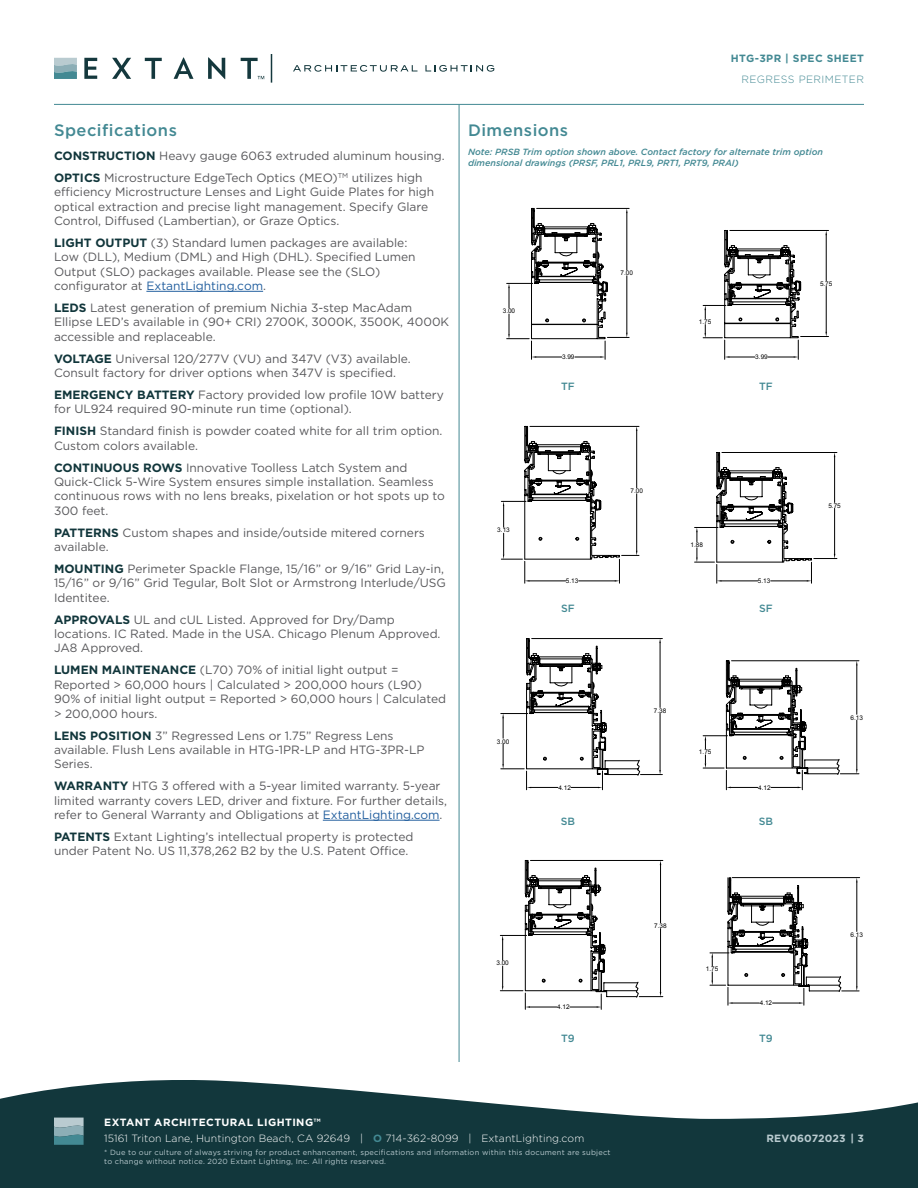
<style>
.page{position:relative;width:918px;height:1188px;background:#fff}
.page>*{position:absolute;margin:0;border:0;box-sizing:border-box;transform-origin:0 0}
.t1{font:500 16.5px "Gotham";letter-spacing:.03em;color:#438993}
.t2{font:12px/14.4px "Gotham";color:#58585b}
.t3{font:300 10.5px/16.5px "Gotham";letter-spacing:.01em;color:#fff}
.t4{font:700 10.5px "Gotham";letter-spacing:.04em;color:#438993}
.t5{font:300 10.5px "Gotham";letter-spacing:.04em;color:#438993}
.t6{font:500 10.5px "Gotham";color:#438993}
.t7{font:700 10.5px "Gotham";letter-spacing:.01em;color:#b9cbd0}
.t8{font:italic 500 9px/10.8px "Gotham";color:#438993}
.t9{font:7.5px/9px "Gotham";letter-spacing:.03em;color:#b9cbd0}
.t10{font:6.45px "Arial";color:#000}
.s1{font-weight:700;color:#11363b}
.s2{color:#215e9e}
.s3{font-weight:700}
.s4{font-weight:700;color:#438993}
</style>
<div class="page">
<svg style="left:0;top:1080px;width:918px;height:108px;fill:#12373c"></svg>
<svg style="left:54px;top:1118px;width:30px;height:27px"></svg>
<svg style="left:84px;top:58px;width:13px;height:21px"></svg>
<svg style="left:112px;top:58px;width:19px;height:21px"></svg>
<svg style="left:145px;top:58px;width:17px;height:21px"></svg>
<svg style="left:174px;top:57px;width:20px;height:22px"></svg>
<svg style="left:208px;top:57px;width:17px;height:22px"></svg>
<svg style="left:54px;top:58px;width:23px;height:21px"></svg>
<svg style="left:241px;top:58px;width:23px;height:21px"></svg>
<svg style="left:271px;top:54px;width:1px;height:29px"></svg>
<svg style="left:293px;top:65px;width:124px;height:7px"></svg>
<svg style="left:425px;top:65px;width:69px;height:7px"></svg>
<hr style="left:54px;top:104px;width:810px;height:1px;background:#438993">
<hr style="left:459px;top:105px;width:1px;height:957px;background:#438993">
<hr style="left:146px;top:291px;width:117px;height:1px;background:#215e9e">
<hr style="left:323px;top:820px;width:117px;height:1px;background:#215e9e">
<svg style="left:507px;top:208px;width:122px;height:151px"></svg>
<svg style="left:703px;top:230px;width:126px;height:129px"></svg>
<svg style="left:501px;top:426px;width:138px;height:157px"></svg>
<svg style="left:695px;top:452px;width:142px;height:131px"></svg>
<svg style="left:501px;top:638px;width:161px;height:152px"></svg>
<svg style="left:703px;top:661px;width:156px;height:129px"></svg>
<svg style="left:500px;top:860px;width:163px;height:150px"></svg>
<svg style="left:710px;top:878px;width:149px;height:127px"></svg>
<hr style="left:732px;top:877px;width:128px;height:1px;background:#000">
<h1 class="t1" style="left:54px;top:120px;width:124px">Specifications</h1>
<p class="t2" style="left:54px;top:144px;width:392px;line-height:21.9px"><span class="s1">CONSTRUCTION</span> Heavy gauge 6063 extruded aluminum housing.<br><span class="s1">OPTICS</span> Microstructure EdgeTech Optics (MEO)<sup>TM</sup> utilizes high</p>
<p class="t2" style="left:54px;top:184px;width:382px">efficiency Microstructure Lenses and Light Guide Plates for high optical extraction and precise light management. Specify Glare<br>Control, Diffused (Lambertian), or Graze Optics.</p>
<p class="t2" style="left:54px;top:235px;width:363px"><span class="s1">LIGHT OUTPUT</span> (3) Standard lumen packages are available:<br>Low (DLL), Medium (DML) and High (DHL). Specified Lumen Output (SLO) packages available. Please see the (SLO) configurator at <span class="s2">ExtantLighting.com</span>.</p>
<p class="t2" style="left:54px;top:300px;width:397px"><span class="s1">LEDS</span> Latest generation of premium Nichia 3-step MacAdam<br>Ellipse LED’s available in (90+ CRI) 2700K, 3000K, 3500K, 4000K accessible and replaceable.</p>
<p class="t2" style="left:54px;top:351px;width:358px"><span class="s1">VOLTAGE</span> Universal 120/277V (VU) and 347V (V3) available.<br>Consult factory for driver options when 347V is specified.</p>
<p class="t2" style="left:54px;top:387px;width:391px"><span class="s1">EMERGENCY BATTERY</span> Factory provided low profile 10W battery for UL924 required 90-minute run time (optional).</p>
<p class="t2" style="left:54px;top:424px;width:390px"><span class="s1">FINISH</span> Standard finish is powder coated white for all trim option.<br>Custom colors available.</p>
<p class="t2" style="left:54px;top:460px;width:393px"><span class="s1">CONTINUOUS ROWS</span> Innovative Toolless Latch System and Quick-Click 5-Wire System ensures simple installation. Seamless continuous rows with no lens breaks, pixelation or hot spots up to 300 feet.</p>
<p class="t2" style="left:54px;top:525px;width:372px"><span class="s1">PATTERNS</span> Custom shapes and inside/outside mitered corners available.</p>
<p class="t2" style="left:54px;top:561px;width:394px"><span class="s1">MOUNTING</span> Perimeter Spackle Flange, 15/16” or 9/16” Grid Lay-in,<br>15/16” or 9/16” Grid Tegular, Bolt Slot or Armstrong Interlude/USG<br>Identitee.</p>
<p class="t2" style="left:54px;top:612px;width:388px"><span class="s1">APPROVALS</span> UL and cUL Listed. Approved for Dry/Damp locations. IC Rated. Made in the USA. Chicago Plenum Approved.<br>JA8 Approved.</p>
<p class="t2" style="left:54px;top:663px;width:394px"><span class="s1">LUMEN MAINTENANCE</span> (L70) 70% of initial light output = Reported &gt; 60,000 hours | Calculated &gt; 200,000 hours (L90)<br>90% of initial light output = Reported &gt; 60,000 hours | Calculated &gt; 200,000 hours.</p>
<p class="t2" style="left:54px;top:728px;width:372px"><span class="s1">LENS POSITION</span> 3” Regressed Lens or 1.75” Regress Lens available. Flush Lens available in HTG-1PR-LP and HTG-3PR-LP<br>Series.</p>
<p class="t2" style="left:54px;top:779px;width:395px"><span class="s1">WARRANTY</span> HTG 3 offered with a 5-year limited warranty. 5-year limited warranty covers LED, driver and fixture. For further details, refer to General Warranty and Obligations at <span class="s2">ExtantLighting.com</span>.</p>
<p class="t2" style="left:54px;top:829px;width:361px"><span class="s1">PATENTS</span> Extant Lighting’s intellectual property is protected under Patent No. US 11,378,262 B2 by the U.S. Patent Office.</p>
<h1 class="t1" style="left:468px;top:119px;width:102px">Dimensions</h1>
<p class="t4" style="left:731px;top:52px;width:135px">HTG-3PR | SPEC SHEET</p>
<p class="t5" style="left:741px;top:73px;width:124px">REGRESS PERIMETER</p>
<p class="t8" style="left:468px;top:146px;width:357px">Note: PRSB Trim option shown above. Contact factory for alternate trim option dimensional drawings (PRSF, PRL1, PRL9, PRT1, PRT9, PRAI)</p>
<p class="t10" style="left:503px;top:307px;width:14px">3.00</p>
<p class="t10" style="left:497px;top:526px;width:14px">3.13</p>
<p class="t10" style="left:497px;top:737px;width:14px">3.00</p>
<p class="t10" style="left:562px;top:353px;width:14px">3.99</p>
<p class="t6" style="left:561px;top:379px;width:15px">TF</p>
<p class="t10" style="left:566px;top:577px;width:14px">5.13</p>
<p class="t6" style="left:561px;top:601px;width:15px">SF</p>
<p class="t10" style="left:558px;top:783px;width:14px">4.12</p>
<p class="t6" style="left:561px;top:814px;width:16px">SB</p>
<p class="t10" style="left:621px;top:269px;width:14px">7.00</p>
<p class="t10" style="left:699px;top:317px;width:14px">1.75</p>
<p class="t10" style="left:630px;top:487px;width:14px">7.00</p>
<p class="t10" style="left:691px;top:541px;width:14px">1.88</p>
<p class="t10" style="left:654px;top:706px;width:14px">7.38</p>
<p class="t10" style="left:699px;top:748px;width:14px">1.75</p>
<p class="t10" style="left:755px;top:353px;width:14px">3.99</p>
<p class="t6" style="left:759px;top:379px;width:15px">TF</p>
<p class="t10" style="left:758px;top:577px;width:14px">5.13</p>
<p class="t6" style="left:759px;top:601px;width:15px">SF</p>
<p class="t10" style="left:758px;top:783px;width:14px">4.12</p>
<p class="t6" style="left:759px;top:814px;width:16px">SB</p>
<p class="t10" style="left:820px;top:279px;width:14px">5.75</p>
<p class="t10" style="left:828px;top:501px;width:14px">5.75</p>
<p class="t10" style="left:851px;top:713px;width:14px">6.13</p>
<p class="t10" style="left:496px;top:959px;width:14px">3.00</p>
<p class="t10" style="left:557px;top:1003px;width:14px">4.12</p>
<p class="t6" style="left:561px;top:1032px;width:15px">T9</p>
<p class="t10" style="left:654px;top:921px;width:14px">7.38</p>
<p class="t10" style="left:706px;top:965px;width:14px">1.75</p>
<p class="t10" style="left:760px;top:999px;width:14px">4.12</p>
<p class="t6" style="left:759px;top:1032px;width:15px">T9</p>
<p class="t10" style="left:851px;top:930px;width:14px">6.13</p>
<p class="t3" style="left:104px;top:1114px;width:482px"><span class="s3">EXTANT ARCHITECTURAL LIGHTING™<br></span>15161 Triton Lane, Huntington Beach, CA 92649 | <span class="s4">O</span> 714-362-8099 | ExtantLighting.com</p>
<p class="t9" style="left:104px;top:1148px;width:508px">* Due to our culture of always striving for product enhancement, specifications and information within this document are subject to change without notice. 2020 Extant Lighting, Inc. All rights reserved.</p>
<p class="t7" style="left:767px;top:1132px;width:99px">REV06072023 | 3</p>
</div>
